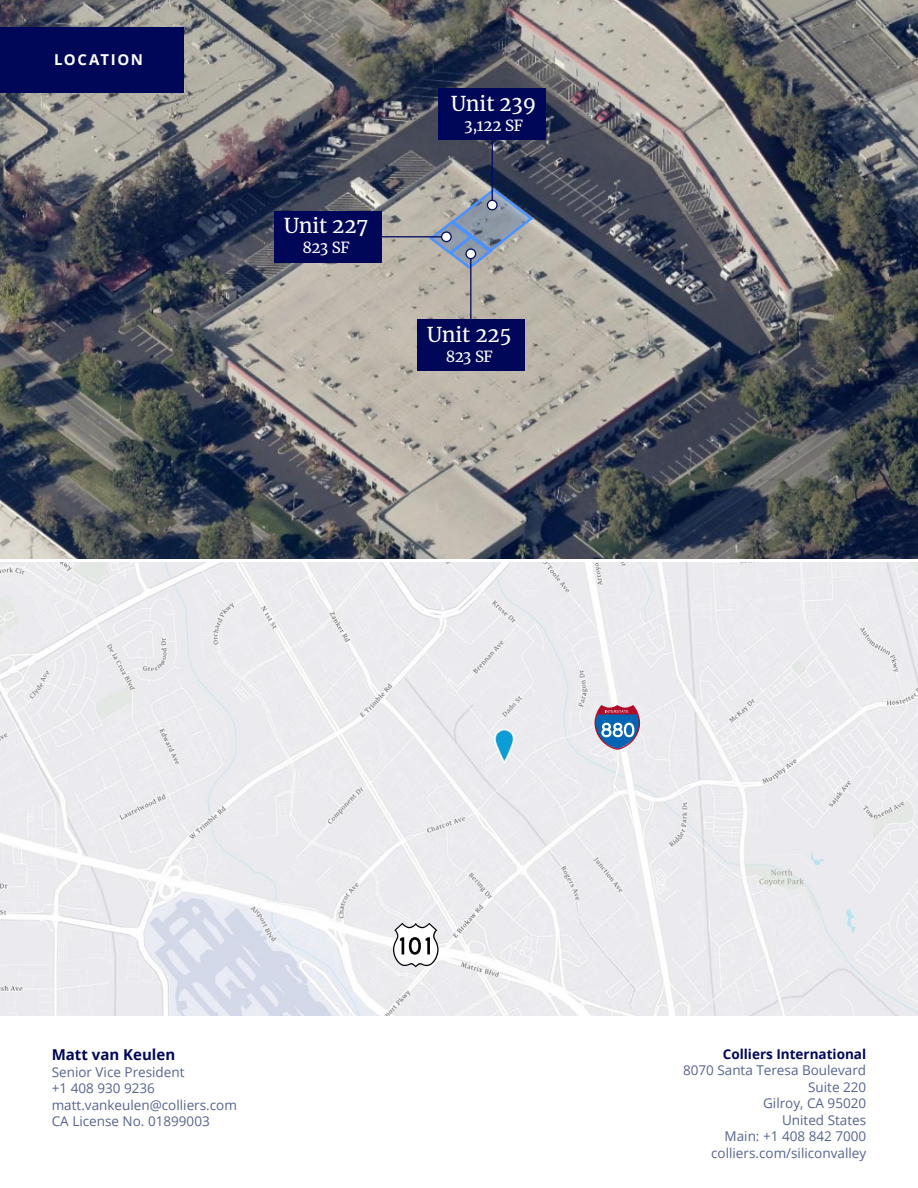
<style>
.page{position:relative;width:918px;height:1188px;background:#fff}
.page>*{position:absolute;margin:0;border:0;box-sizing:border-box;transform-origin:0 0}
.t1{font:20.25px "Merriweather";color:#fff}
.t2{font:15.15px "Merriweather";letter-spacing:-.03em;color:#fff}
.t3{font:700 15px "Open Sans";color:#000759}
.t4{font:700 15px "Open Sans";letter-spacing:.11em;color:#fff}
.t5{font:13.5px/16.5px "Open Sans";color:#56648f;text-align:right}
.t6{font:700 13.5px "Open Sans";color:#000759}
</style>
<div class="page">
<img style="left:0;top:0;width:918px;height:558px">
<div style="left:438px;top:88px;width:108px;height:51px;background:#000759"></div>
<hr style="left:492px;top:137px;width:1px;height:68px;background:#000759">
<div style="left:417px;top:320px;width:108px;height:51px;background:#000759"></div>
<hr style="left:470px;top:254px;width:1px;height:68px;background:#000759">
<div style="left:274px;top:211px;width:108px;height:52px;background:#000759"></div>
<hr style="left:378px;top:236px;width:69px;height:1px;background:#000759">
<svg style="left:428px;top:186px;width:107px;height:85px"></svg>
<div style="left:0;top:27px;width:183px;height:65px;background:#000759"></div>
<img style="left:0;top:563px;width:918px;height:453px">
<svg style="left:391px;top:923px;width:48px;height:45px"></svg>
<svg style="left:585px;top:705px;width:65px;height:45px"></svg>
<p class="t4" style="left:54px;top:49px;width:91px">LOCATION</p>
<h1 class="t1" style="left:284px;top:212px;width:86px">Unit 227</h1>
<p class="t2" style="left:303px;top:237px;width:49px">823 SF</p>
<h1 class="t1" style="left:451px;top:89px;width:86px">Unit 239</h1>
<p class="t2" style="left:464px;top:115px;width:60px">3,122 SF</p>
<h1 class="t1" style="left:427px;top:320px;width:86px">Unit 225</h1>
<p class="t2" style="left:446px;top:346px;width:49px">823 SF</p>
<p class="t3" style="left:52px;top:1044px;width:125px">Matt van Keulen</p>
<p class="t5" style="left:52px;top:1063px;width:187px;text-align:left">Senior Vice President<br>+1 408 930 9236 matt.vankeulen@colliers.com<br>CA License No. 01899003</p>
<p class="t6" style="left:723px;top:1045px;width:145px">Colliers International</p>
<p class="t5" style="left:683px;top:1062px;width:185px">8070 Santa Teresa Boulevard<br>Suite 220<br>Gilroy, CA 95020<br>United States<br>Main: +1 408 842 7000 colliers.com/siliconvalley</p>
</div>
